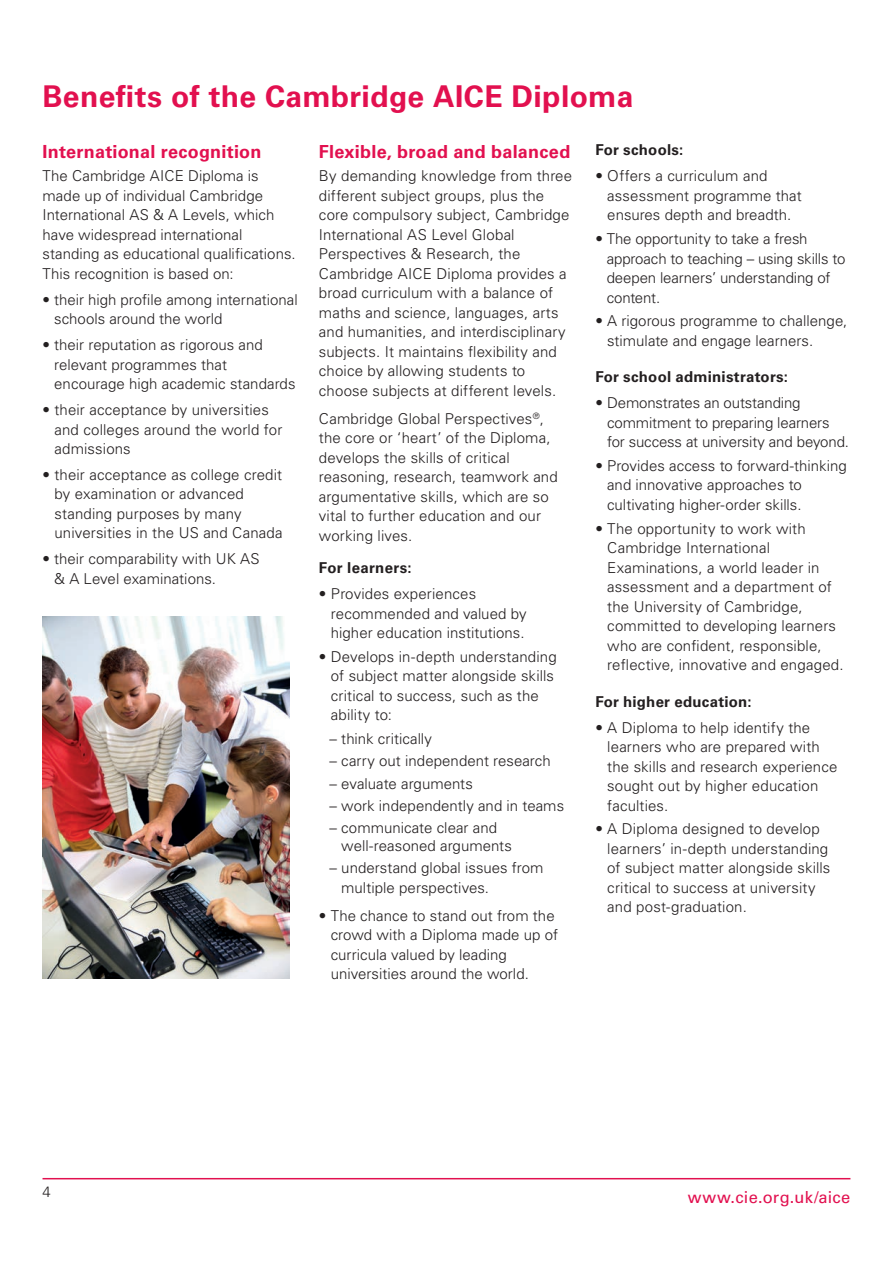
<style>
.page{position:relative;width:893px;height:1263px;background:#fff}
.page>*{position:absolute;margin:0;border:0;box-sizing:border-box;transform-origin:0 0}
.t1{font:700 30px "Univers LT Std";letter-spacing:.01em;color:#e2104f}
.t2{font:700 18px "Univers LT Std";letter-spacing:.015em;color:#e2104f}
.t3{font:16.5px "Univers LT Std";letter-spacing:.015em;color:#e2104f}
.t4{font:300 15px/19.5px "Univers LT Std";letter-spacing:.005em;color:#231f20}
.t5{font:700 15px "Univers LT Std";letter-spacing:.015em;color:#231f20}
</style>
<div class="page">
<hr style="left:43px;top:1178px;width:807px;height:1px;background:#e2104f">
<img style="left:43px;top:617px;width:246px;height:361px">
<h1 class="t1" style="left:43px;top:79px;width:592px">Benefits of the Cambridge AICE Diploma</h1>
<p class="t2" style="left:43px;top:141px;width:220px">International recognition</p>
<p class="t4" style="left:43px;top:166px;width:255px">The Cambridge AICE Diploma is made up of individual Cambridge International AS &amp; A Levels, which have widespread international standing as educational qualifications.<br>This recognition is based on:</p>
<p class="t4" style="left:54px;top:290px;width:245px;text-indent:-12px">• their high profile among international schools around the world</p>
<p class="t4" style="left:54px;top:335px;width:243px;text-indent:-12px">• their reputation as rigorous and relevant programmes that encourage high academic standards</p>
<p class="t4" style="left:54px;top:400px;width:229px;text-indent:-12px">• their acceptance by universities and colleges around the world for admissions</p>
<p class="t4" style="left:54px;top:465px;width:230px;text-indent:-12px">• their acceptance as college credit by examination or advanced standing purposes by many universities in the US and Canada</p>
<p class="t4" style="left:54px;top:549px;width:207px;text-indent:-12px">• their comparability with UK AS &amp; A Level examinations.</p>
<p class="t5" style="left:595px;top:141px;width:89px">For schools:</p>
<p class="t4" style="left:607px;top:166px;width:196px;text-indent:-12px">• Offers a curriculum and assessment programme that ensures depth and breadth.</p>
<p class="t4" style="left:607px;top:229px;width:240px;text-indent:-11px">• The opportunity to take a fresh approach to teaching – using skills to deepen learners’ understanding of content.</p>
<p class="t4" style="left:607px;top:311px;width:242px;text-indent:-12px">• A rigorous programme to challenge, stimulate and engage learners.</p>
<p class="t5" style="left:595px;top:368px;width:194px">For school administrators:</p>
<p class="t4" style="left:607px;top:393px;width:243px;text-indent:-12px">• Demonstrates an outstanding commitment to preparing learners for success at university and beyond.</p>
<p class="t4" style="left:607px;top:456px;width:241px;text-indent:-12px">• Provides access to forward-thinking and innovative approaches to cultivating higher-order skills.</p>
<p class="t4" style="left:607px;top:519px;width:238px;text-indent:-12px">• The opportunity to work with<br>Cambridge International<br>Examinations, a world leader in assessment and a department of the University of Cambridge, committed to developing learners who are confident, responsible, reflective, innovative and engaged.</p>
<p class="t5" style="left:595px;top:693px;width:158px">For higher education:</p>
<p class="t4" style="left:607px;top:717px;width:232px;text-indent:-12px">• A Diploma to help identify the learners who are prepared with the skills and research experience sought out by higher education faculties.</p>
<p class="t4" style="left:607px;top:819px;width:225px;text-indent:-12px">• A Diploma designed to develop learners’ in-depth understanding of subject matter alongside skills critical to success at university and post-graduation.</p>
<p class="t2" style="left:319px;top:141px;width:253px">Flexible, broad and balanced</p>
<p class="t4" style="left:319px;top:166px;width:255px">By demanding knowledge from three different subject groups, plus the core compulsory subject, Cambridge International AS Level Global Perspectives &amp; Research, the Cambridge AICE Diploma provides a broad curriculum with a balance of maths and science, languages, arts and humanities, and interdisciplinary subjects. It maintains flexibility and choice by allowing students to choose subjects at different levels.</p>
<p class="t4" style="left:319px;top:409px;width:240px">Cambridge Global Perspectives<sup>®</sup>, the core or ‘heart’ of the Diploma, develops the skills of critical reasoning, research, teamwork and argumentative skills, which are so vital to further education and our working lives.</p>
<p class="t5" style="left:319px;top:559px;width:94px">For learners:</p>
<p class="t4" style="left:331px;top:584px;width:197px;text-indent:-12px">• Provides experiences recommended and valued by higher education institutions.</p>
<p class="t4" style="left:331px;top:647px;width:227px;text-indent:-12px">• Develops in-depth understanding of subject matter alongside skills critical to success, such as the ability to:</p>
<p class="t4" style="left:330px;top:729px;width:104px">– think critically</p>
<p class="t4" style="left:330px;top:751px;width:223px">– carry out independent research</p>
<p class="t4" style="left:330px;top:773px;width:145px">– evaluate arguments</p>
<p class="t4" style="left:330px;top:796px;width:236px">– work independently and in teams</p>
<p class="t4" style="left:341px;top:819px;width:172px;line-height:18px;text-indent:-12px">– communicate clear and well-reasoned arguments</p>
<p class="t4" style="left:341px;top:858px;width:204px;text-indent:-12px">– understand global issues from multiple perspectives.</p>
<p class="t4" style="left:331px;top:906px;width:229px;text-indent:-12px">• The chance to stand out from the crowd with a Diploma made up of curricula valued by leading universities around the world.</p>
<p class="t4" style="left:43px;top:1182px;width:10px">4</p>
<p class="t3" style="left:688px;top:1187px;width:164px">www.cie.org.uk/aice</p>
</div>
